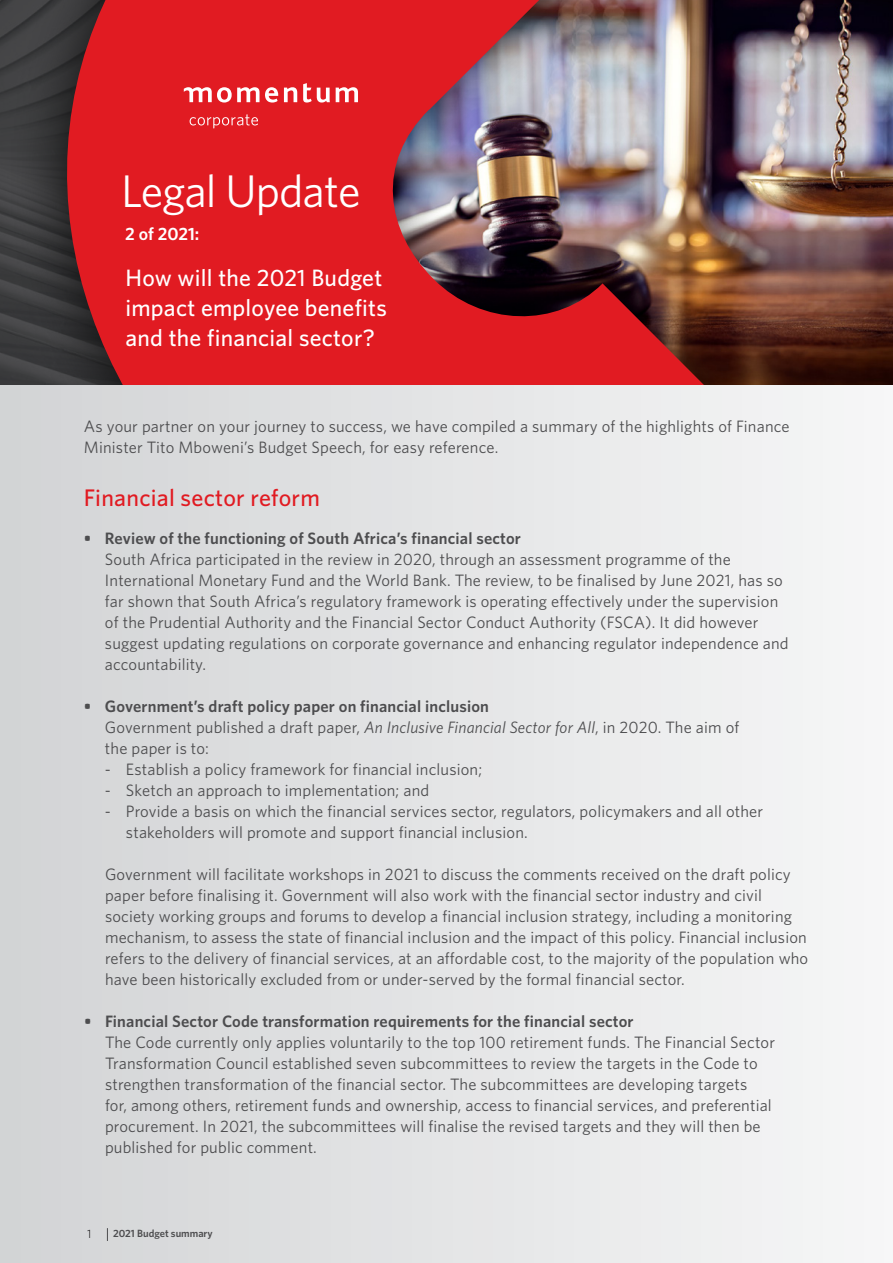
<style>
.page{position:relative;width:893px;height:1263px;background:#fff}
.page>*{position:absolute;margin:0;border:0;box-sizing:border-box;transform-origin:0 0}
.t1{font:45.75px "Whitney";letter-spacing:-.02em;color:#fff}
.t2{font:500 24px "Whitney";letter-spacing:.01em;color:#e11b22}
.t3{font:500 23.7px/30px "Whitney";letter-spacing:.01em;color:#fff}
.t4{font:600 17.85px "Whitney";color:#fff}
.t5{font:16.5px/21px "Whitney";letter-spacing:.01em;color:#4d4d4f}
.t6{font:600 16.5px "Whitney";letter-spacing:.01em;color:#4d4d4f}
.t7{font:300 12px "Whitney";color:#000}
.t8{font:600 10.5px "Whitney";color:#4d4d4f}
.s1{font-weight:600}
.s2{font-style:italic}
</style>
<div class="page">
<div style="left:0;top:378px;width:893px;height:885px;background:linear-gradient(to right,#d2d3d5,#f7f7f7)"></div>
<svg style="left:107px;top:1228px;width:1px;height:13px"></svg>
<div style="left:8px;top:0;width:885px;height:385px;background:#000;opacity:.69"></div>
<img style="left:12px;top:0;width:863px;height:385px">
<svg style="left:184px;top:83px;width:174px;height:20px"></svg>
<svg style="left:190px;top:114px;width:68px;height:14px"></svg>
<h1 class="t1" style="left:121px;top:161px;width:241px">Legal Update</h1>
<p class="t4" style="left:125px;top:222px;width:76px">2 of 2021:</p>
<h3 class="t3" style="left:125px;top:263px;width:263px">How will the 2021 Budget impact employee benefits and the financial sector?</h3>
<p class="t5" style="left:84px;top:415px;width:707px">As your partner on your journey to success, we have compiled a summary of the highlights of Finance<br>Minister Tito Mboweni’s Budget Speech, for easy reference.</p>
<h2 class="t2" style="left:84px;top:481px;width:238px">Financial sector reform</h2>
<p class="t6" style="left:84px;top:527px;width:439px">• Review of the functioning of South Africa’s financial sector</p>
<p class="t5" style="left:105px;top:548px;width:685px">South Africa participated in the review in 2020, through an assessment programme of the International Monetary Fund and the World Bank. The review, to be finalised by June 2021, has so far shown that South Africa’s regulatory framework is operating effectively under the supervision of the Prudential Authority and the Financial Sector Conduct Authority (FSCA). It did however suggest updating regulations on corporate governance and enhancing regulator independence and accountability.</p>
<p class="t5" style="left:105px;top:695px;width:636px;text-indent:-21px"><span class="s1">• Government’s draft policy paper on financial inclusion<br></span>Government published a draft paper, <span class="s2">An Inclusive Financial Sector for All</span>, in 2020. The aim of the paper is to:</p>
<p class="t5" style="left:105px;top:758px;width:379px">- Establish a policy framework for financial inclusion;</p>
<p class="t5" style="left:105px;top:779px;width:326px">- Sketch an approach to implementation; and</p>
<p class="t5" style="left:126px;top:800px;width:639px;text-indent:-21px">- Provide a basis on which the financial services sector, regulators, policymakers and all other stakeholders will promote and support financial inclusion.</p>
<p class="t5" style="left:105px;top:863px;width:705px">Government will facilitate workshops in 2021 to discuss the comments received on the draft policy paper before finalising it. Government will also work with the financial sector industry and civil society working groups and forums to develop a financial inclusion strategy, including a monitoring mechanism, to assess the state of financial inclusion and the impact of this policy. Financial inclusion refers to the delivery of financial services, at an affordable cost, to the majority of the population who have been historically excluded from or under-served by the formal financial sector.</p>
<p class="t6" style="left:84px;top:1010px;width:551px">• Financial Sector Code transformation requirements for the financial sector</p>
<p class="t5" style="left:105px;top:1031px;width:671px">The Code currently only applies voluntarily to the top 100 retirement funds. The Financial Sector Transformation Council established seven subcommittees to review the targets in the Code to strengthen transformation of the financial sector. The subcommittees are developing targets<br>for, among others, retirement funds and ownership, access to financial services, and preferential procurement. In 2021, the subcommittees will finalise the revised targets and they will then be published for public comment.</p>
<p class="t7" style="left:87px;top:1225px;width:6px">1</p>
<p class="t8" style="left:113px;top:1226px;width:101px">2021 Budget summary</p>
</div>
